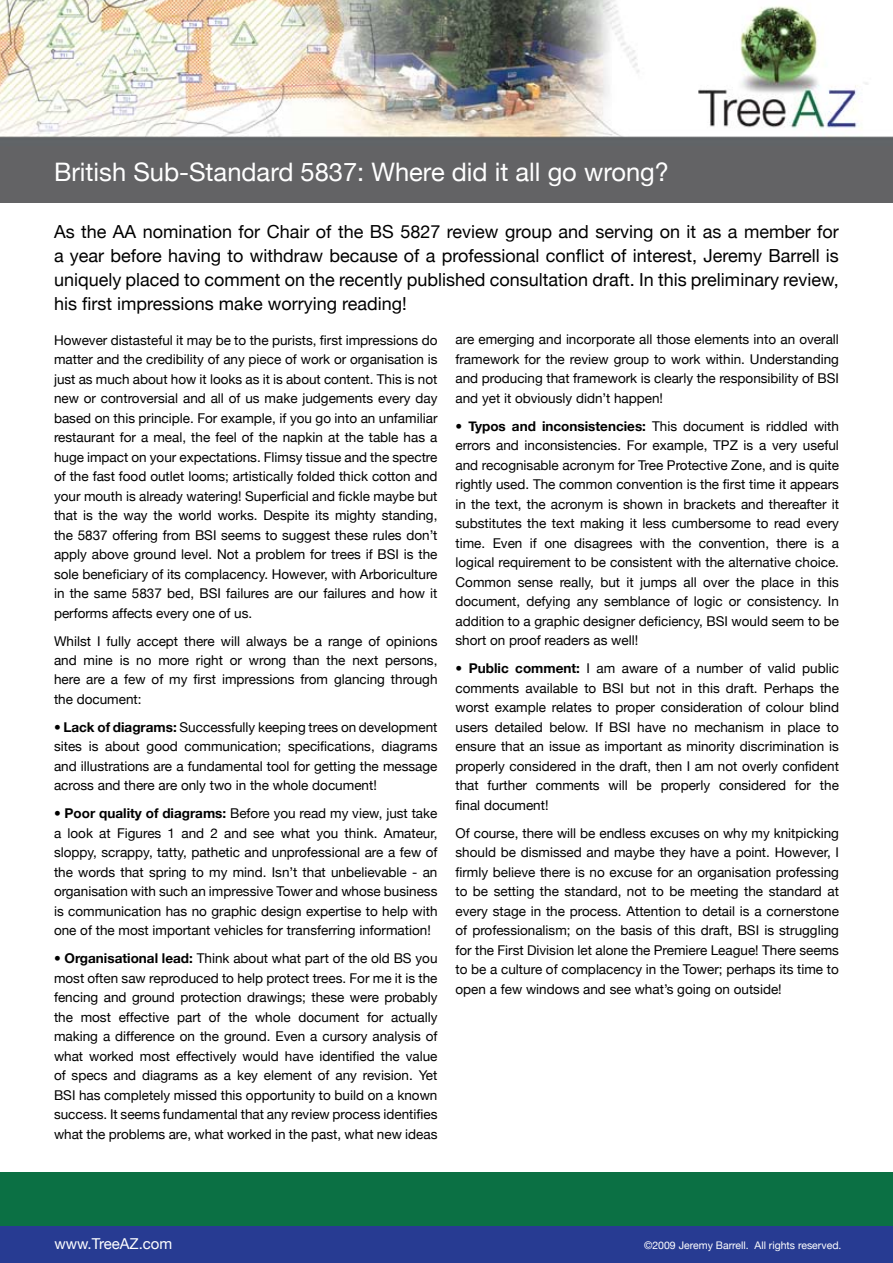
<style>
.page{position:relative;width:893px;height:1263px;background:#fff}
.page>*{position:absolute;margin:0;border:0;box-sizing:border-box;transform-origin:0 0}
.t1{font:25.5px "Helvetica Neue";color:#fff}
.t2{font:18px/24px "Helvetica Neue";color:#000;text-align:justify}
.t3{font:15px "Helvetica Neue";color:#fff}
.t4{font:13.5px/19.5px "Helvetica Neue";color:#000;text-align:justify}
.t5{font:10.5px "Helvetica Neue";color:#fff}
.s1{font-weight:700}
</style>
<div class="page">
<div style="left:0;top:141px;width:893px;height:61px;background:#636365"></div>
<img style="left:0;top:0;width:893px;height:141px">
<div style="left:0;top:1221px;width:893px;height:42px;background:#273b92"></div>
<div style="left:0;top:1172px;width:893px;height:53px;background:#0b7044"></div>
<h1 class="t1" style="left:54px;top:156px;width:616px">British Sub-Standard 5837: Where did it all go wrong?</h1>
<p class="t2" style="left:54px;top:219px;width:786px">As the AA nomination for Chair of the BS 5827 review group and serving on it as a member for a year before having to withdraw because of a professional conflict of interest, Jeremy Barrell is uniquely placed to comment on the recently published consultation draft. In this preliminary review, his first impressions make worrying reading!</p>
<p class="t4" style="left:54px;top:330px;width:385px">However distasteful it may be to the purists, first impressions do matter and the credibility of any piece of work or organisation is just as much about how it looks as it is about content. This is not new or controversial and all of us make judgements every day based on this principle. For example, if you go into an unfamiliar restaurant for a meal, the feel of the napkin at the table has a huge impact on your expectations. Flimsy tissue and the spectre of the fast food outlet looms; artistically folded thick cotton and your mouth is already watering! Superficial and fickle maybe but that is the way the world works. Despite its mighty standing, the 5837 offering from BSI seems to suggest these rules don’t apply above ground level. Not a problem for trees if BSI is the sole beneficiary of its complacency. However, with Arboriculture in the same 5837 bed, BSI failures are our failures and how it performs affects every one of us.</p>
<p class="t4" style="left:54px;top:631px;width:385px">Whilst I fully accept there will always be a range of opinions and mine is no more right or wrong than the next persons, here are a few of my first impressions from glancing through the document:</p>
<p class="t4" style="left:54px;top:717px;width:385px"><span class="s1">• Lack of diagrams:</span> Successfully keeping trees on development sites is about good communication; specifications, diagrams and illustrations are a fundamental tool for getting the message across and there are only two in the whole document!</p>
<p class="t4" style="left:54px;top:804px;width:385px"><span class="s1">• Poor quality of diagrams:</span> Before you read my view, just take a look at Figures 1 and 2 and see what you think. Amateur, sloppy, scrappy, tatty, pathetic and unprofessional are a few of the words that spring to my mind. Isn’t that unbelievable - an organisation with such an impressive Tower and whose business is communication has no graphic design expertise to help with one of the most important vehicles for transferring information!</p>
<p class="t4" style="left:54px;top:949px;width:385px"><span class="s1">• Organisational lead:</span> Think about what part of the old BS you most often saw reproduced to help protect trees. For me it is the fencing and ground protection drawings; these were probably the most effective part of the whole document for actually making a difference on the ground. Even a cursory analysis of what worked most effectively would have identified the value of specs and diagrams as a key element of any revision. Yet BSI has completely missed this opportunity to build on a known success. It seems fundamental that any review process identifies what the problems are, what worked in the past, what new ideas</p>
<p class="t4" style="left:455px;top:330px;width:385px">are emerging and incorporate all those elements into an overall framework for the review group to work within. Understanding and producing that framework is clearly the responsibility of BSI and yet it obviously didn’t happen!</p>
<p class="t4" style="left:455px;top:416px;width:385px"><span class="s1">• Typos and inconsistencies:</span> This document is riddled with errors and inconsistencies. For example, TPZ is a very useful and recognisable acronym for Tree Protective Zone, and is quite rightly used. The common convention is the first time it appears in the text, the acronym is shown in brackets and thereafter it substitutes the text making it less cumbersome to read every time. Even if one disagrees with the convention, there is a logical requirement to be consistent with the alternative choice.<br>Common sense really, but it jumps all over the place in this document, defying any semblance of logic or consistency. In addition to a graphic designer deficiency, BSI would seem to be short on proof readers as well!</p>
<p class="t4" style="left:455px;top:658px;width:385px"><span class="s1">• Public comment:</span> I am aware of a number of valid public comments available to BSI but not in this draft. Perhaps the worst example relates to proper consideration of colour blind users detailed below. If BSI have no mechanism in place to ensure that an issue as important as minority discrimination is properly considered in the draft, then I am not overly confident that further comments will be properly considered for the final document!</p>
<p class="t4" style="left:455px;top:823px;width:385px">Of course, there will be endless excuses on why my knitpicking should be dismissed and maybe they have a point. However, I firmly believe there is no excuse for an organisation professing to be setting the standard, not to be meeting the standard at every stage in the process. Attention to detail is a cornerstone of professionalism; on the basis of this draft, BSI is struggling for the First Division let alone the Premiere League! There seems to be a culture of complacency in the Tower; perhaps its time to open a few windows and see what’s going on outside!</p>
<p class="t3" style="left:54px;top:1234px;width:120px">www.TreeAZ.com</p>
<p class="t5" style="left:644px;top:1239px;width:199px">©2009 Jeremy Barrell. All rights reserved.</p>
</div>
